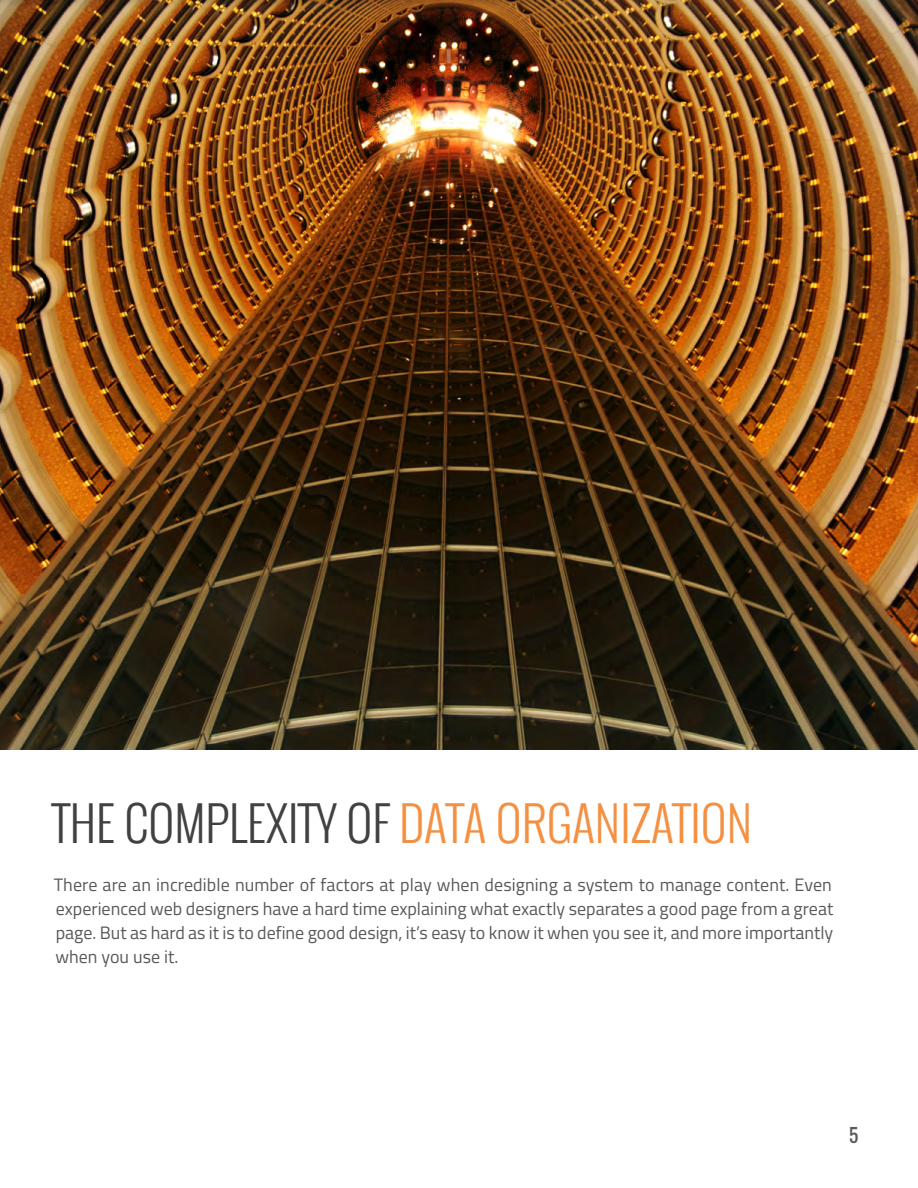
<style>
.page{position:relative;width:918px;height:1188px;background:#fff}
.page>*{position:absolute;margin:0;border:0;box-sizing:border-box;transform-origin:0 0}
.t1{font:300 48px "Oswald";color:#f49042}
.t2{font:18px/24px "Titillium Web";color:#58595b;text-align:justify}
.t3{font:18px "Oswald";color:#58595b}
.s1{color:#414042}
</style>
<div class="page">
<img style="left:0;top:0;width:918px;height:749px">
<h1 class="t1" style="left:52px;top:788px;width:702px"><span class="s1">THE COMPLEXITY OF</span> DATA ORGANIZATION</h1>
<p class="t2" style="left:54px;top:872px;width:781px">There are an incredible number of factors at play when designing a system to manage content. Even experienced web designers have a hard time explaining what exactly separates a good page from a great page. But as hard as it is to define good design, it’s easy to know it when you see it, and more importantly when you use it.</p>
<p class="t3" style="left:849px;top:1122px;width:11px">5</p>
</div>
